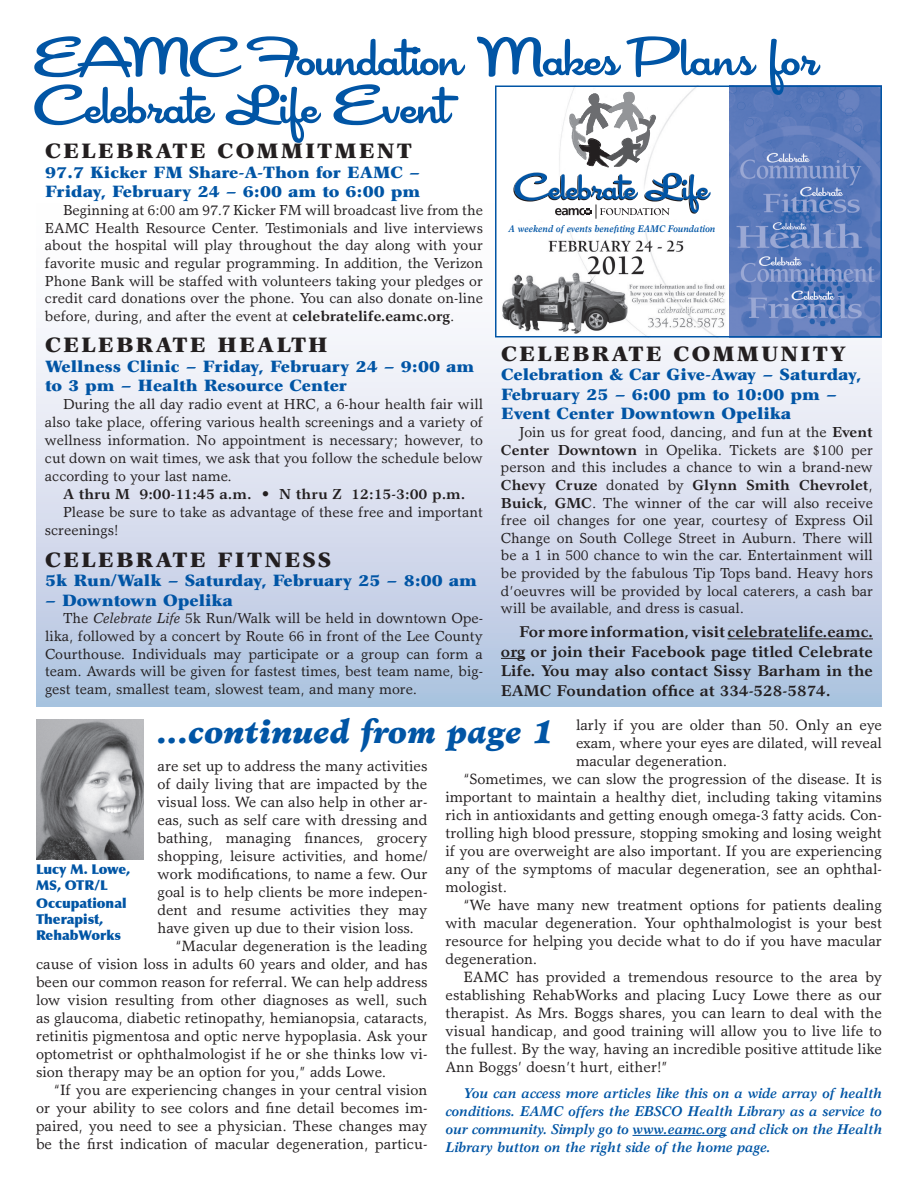
<style>
.page{position:relative;width:918px;height:1188px;background:#fff}
.page>*{position:absolute;margin:0;border:0;box-sizing:border-box;transform-origin:0 0}
.t1{font:57px/48px "Cocktail Shaker";color:#0155a5}
.t2{font:italic 900 31.5px "Minister";color:#0155a5}
.t3{font:900 21px "Garth Graphic";letter-spacing:.1em;color:#231f20}
.t4{font:900 16.5px/19.5px "Garth Graphic";color:#0155a5}
.t5{font:700 15.75px/19.5px "Garth Graphic";color:#231f20;text-align:justify}
.t6{font:15px "Garth Graphic";color:#231f20}
.t7{font:14.7px/17.5px "Garth Graphic";color:#231f20;text-align:justify}
.t8{font:700 14.7px "Garth Graphic";color:#231f20}
.t9{font:italic 700 14.25px/18px "Garth Graphic";color:#0155a5;text-align:justify}
.t10{font:900 13.5px/16.2px "Optima";color:#0155a5}
.t11{font:900 13.5px/16.2px "Optima";letter-spacing:-.02em;color:#0155a5}
.t12{font:italic 700 9.75px "Garth Graphic";color:#0155a5;scale:.9 1}
.s1{font-weight:700}
.s2{font-style:italic}
</style>
<div class="page">
<div style="left:36px;top:184px;width:846px;height:522px;background:linear-gradient(to bottom,#fff,#b5c5e1)"></div>
<hr style="left:727px;top:639px;width:146px;height:1px;background:#231f20">
<svg style="left:501px;top:658px;width:24px;height:1px"></svg>
<img style="left:498px;top:89px;width:381px;height:246px">
<div style="left:495px;top:86px;width:387px;height:252px;border:2px solid #0155a5"></div>
<svg style="left:513px;top:91px;width:198px;height:128px"></svg>
<img style="left:36px;top:720px;width:108px;height:140px">
<hr style="left:632px;top:1135px;width:95px;height:1px;background:#0155a5">
<h1 class="t1" style="left:36px;top:37px;width:783px">EAMC Foundation Makes P lans for<br>Celebrate Life Event</h1>
<h3 class="t3" style="left:45px;top:138px;width:368px">Celebrate Commitment</h3>
<p class="t4" style="left:45px;top:163px;width:318px">97.7 Kicker FM Share-A-Thon for EAM</p>
<p class="t4" style="left:45px;top:163px;width:377px;text-align:right">C –<br>Friday, February 24 – 6:00 am to 6:00 pm</p>
<p class="t7" style="left:45px;top:201px;width:440px;text-indent:18px">Beginning at 6:00 am 97.7 Kicker FM will broadcast live from the EAMC Health Resource Center. Testimonials and live interviews about the hospital will play throughout the day along with your favorite music and regular programming. In addition, the Verizon Phone Bank will be staffed with volunteers taking your pledges or credit card donations over the phone. You can also donate on-line before, during, and after the event at <span class="s1">celebratelife.eamc.org</span>.</p>
<h3 class="t3" style="left:45px;top:332px;width:280px">Celebrate Health</h3>
<p class="t4" style="left:45px;top:356px;width:431px">Wellness Clinic – Friday, February 24 – 9:00 am to 3 pm – Health Resource Center</p>
<p class="t7" style="left:45px;top:395px;width:440px;line-height:18px;text-indent:18px">During the all day radio event at HRC, a 6-hour health fair will also take place, offering various health screenings and a variety of wellness information. No appointment is necessary; however, to cut down on wait times, we ask that you follow the schedule below according to your last name.</p>
<p class="t8" style="left:63px;top:485px;width:404px">A thru M 9:00-11:45 a.m. • N thru Z 12:15-3:00 p.m.</p>
<p class="t7" style="left:45px;top:503px;width:440px;line-height:18px;text-indent:18px">Please be sure to take as advantage of these free and important screenings!</p>
<h3 class="t3" style="left:45px;top:547px;width:272px">Celebrate Fitness</h3>
<p class="t4" style="left:45px;top:571px;width:434px">5k Run/Walk – Saturday, February 25 – 8:00 am</p>
<p class="t4" style="left:45px;top:590px;width:189px">– Downtown Opelika</p>
<p class="t7" style="left:45px;top:610px;width:440px;text-indent:18px">The <span class="s2">Celebrate Life</span> 5k Run/Walk will be held in downtown Ope&shy;lika, followed by a concert by Route 66 in front of the Lee County Courthouse. Individuals may participate or a group can form a team. Awards will be given for fastest times, best team name, big&shy;gest team, smallest team, slowest team, and many more.</p>
<p class="t12" style="left:509px;top:223px;width:231px">A weekend of events benefiting EAMC Foundation</p>
<h3 class="t3" style="left:501px;top:341px;width:346px">Celebrate Community</h3>
<p class="t4" style="left:501px;top:365px;width:362px">Celebration &amp; Car Give-Away – Saturday,<br>February 25 – 6:00 pm to 10:00 pm –<br>Event Center Downtown Opelika</p>
<p class="t7" style="left:501px;top:423px;width:374px;text-indent:18px">Join us for great food, dancing, and fun at the <span class="s1">Event Center Downtown</span> in Opelika. Tickets are $100 per person and this includes a chance to win a brand-new <span class="s1">Chevy Cruze</span> donated by <span class="s1">Glynn Smith Chevrolet</span>, <span class="s1">Buick, GMC</span>. The winner of the car will also receive free oil changes for one year, courtesy of Express Oil Change on South College Street in Auburn. There will be a 1 in 500 chance to win the car. Entertainment will be provided by the fabulous Tip Tops band. Heavy hors d’oeuvres will be provided by local caterers, a cash bar will be available, and dress is casual.</p>
<p class="t5" style="left:501px;top:622px;width:374px;text-indent:18px">For more information, visit celebratelife.eamc. org or join their Facebook page titled Celebrate Life. You may also contact Sissy Barham in the EAMC Foundation office at 334-528-5874.</p>
<h2 class="t2" style="left:158px;top:712px;width:398px">...continued from page 1</h2>
<p class="t6" style="left:576px;top:716px;width:308px">larly if you are older than 50. Only an eye</p>
<p class="t6" style="left:576px;top:734px;width:308px">exam, where your eyes are dilated, will reveal</p>
<p class="t6" style="left:576px;top:752px;width:153px">macular degeneration.</p>
<p class="t6" style="left:464px;top:770px;width:420px">“Sometimes, we can slow the progression of the disease. It is</p>
<p class="t6" style="left:446px;top:788px;width:438px">important to maintain a healthy diet, including taking vitamins</p>
<p class="t6" style="left:446px;top:806px;width:438px">rich in antioxidants and getting enough omega-3 fatty acids. Con-</p>
<p class="t6" style="left:446px;top:824px;width:438px">trolling high blood pressure, stopping smoking and losing weight</p>
<p class="t6" style="left:446px;top:842px;width:438px">if you are overweight are also important. If you are experiencing</p>
<p class="t6" style="left:446px;top:860px;width:438px">any of the symptoms of macular degeneration, see an ophthal-</p>
<p class="t6" style="left:446px;top:878px;width:63px">mologist.</p>
<p class="t6" style="left:464px;top:896px;width:420px">“We have many new treatment options for patients dealing</p>
<p class="t6" style="left:446px;top:914px;width:438px">with macular degeneration. Your ophthalmologist is your best</p>
<p class="t6" style="left:446px;top:932px;width:438px">resource for helping you decide what to do if you have macular</p>
<p class="t6" style="left:446px;top:950px;width:93px">degeneration.</p>
<p class="t6" style="left:464px;top:968px;width:420px">EAMC has provided a tremendous resource to the area by</p>
<p class="t6" style="left:446px;top:986px;width:438px">establishing RehabWorks and placing Lucy Lowe there as our</p>
<p class="t6" style="left:446px;top:1004px;width:438px">therapist. As Mrs. Boggs shares, you can learn to deal with the</p>
<p class="t6" style="left:446px;top:1022px;width:438px">visual handicap, and good training will allow you to live life to</p>
<p class="t6" style="left:446px;top:1040px;width:438px">the fullest. By the way, having an incredible positive attitude like</p>
<p class="t6" style="left:446px;top:1058px;width:224px">Ann Boggs’ doesn’t hurt, either!”</p>
<p class="t6" style="left:158px;top:757px;width:271px">are set up to address the many activities</p>
<p class="t6" style="left:158px;top:775px;width:271px">of daily living that are impacted by the</p>
<p class="t6" style="left:158px;top:793px;width:272px">visual loss. We can also help in other ar-</p>
<p class="t6" style="left:158px;top:811px;width:271px">eas, such as self care with dressing and</p>
<p class="t6" style="left:158px;top:829px;width:271px">bathing, managing finances, grocery</p>
<p class="t6" style="left:158px;top:847px;width:272px">shopping, leisure activities, and home/</p>
<p class="t6" style="left:158px;top:865px;width:271px">work modifications, to name a few. Our</p>
<p class="t6" style="left:158px;top:883px;width:271px">goal is to help clients be more indepen-</p>
<p class="t6" style="left:158px;top:901px;width:271px">dent and resume activities they may</p>
<p class="t6" style="left:158px;top:919px;width:258px">have given up due to their vision loss.</p>
<p class="t6" style="left:176px;top:937px;width:253px">“Macular degeneration is the leading</p>
<p class="t6" style="left:36px;top:955px;width:393px">cause of vision loss in adults 60 years and older, and has</p>
<p class="t6" style="left:36px;top:973px;width:393px">been our common reason for referral. We can help address</p>
<p class="t6" style="left:36px;top:991px;width:393px">low vision resulting from other diagnoses as well, such</p>
<p class="t6" style="left:36px;top:1009px;width:393px">as glaucoma, diabetic retinopathy, hemianopsia, cataracts,</p>
<p class="t6" style="left:36px;top:1027px;width:393px">retinitis pigmentosa and optic nerve hypoplasia. Ask your</p>
<p class="t6" style="left:36px;top:1045px;width:393px">optometrist or ophthalmologist if he or she thinks low vi-</p>
<p class="t6" style="left:36px;top:1063px;width:352px">sion therapy may be an option for you,” adds Lowe.</p>
<p class="t6" style="left:54px;top:1081px;width:375px">“If you are experiencing changes in your central vision</p>
<p class="t6" style="left:36px;top:1099px;width:393px">or your ability to see colors and fine detail becomes im-</p>
<p class="t6" style="left:36px;top:1117px;width:393px">paired, you need to see a physician. These changes may</p>
<p class="t6" style="left:36px;top:1135px;width:393px">be the first indication of macular degeneration, particu-</p>
<p class="t11" style="left:36px;top:861px;width:96px">Lucy M. Lowe,<br>MS, OTR/L</p>
<p class="t10" style="left:36px;top:895px;width:92px">Occupational<br>Therapist,<br>RehabWorks</p>
<p class="t9" style="left:446px;top:1084px;width:438px;text-indent:18px">You can access more articles like this on a wide array of health conditions. EAMC offers the EBSCO Health Library as a service to our community. Simply go to www.eamc.org and click on the Health Library button on the right side of the home page.</p>
</div>
